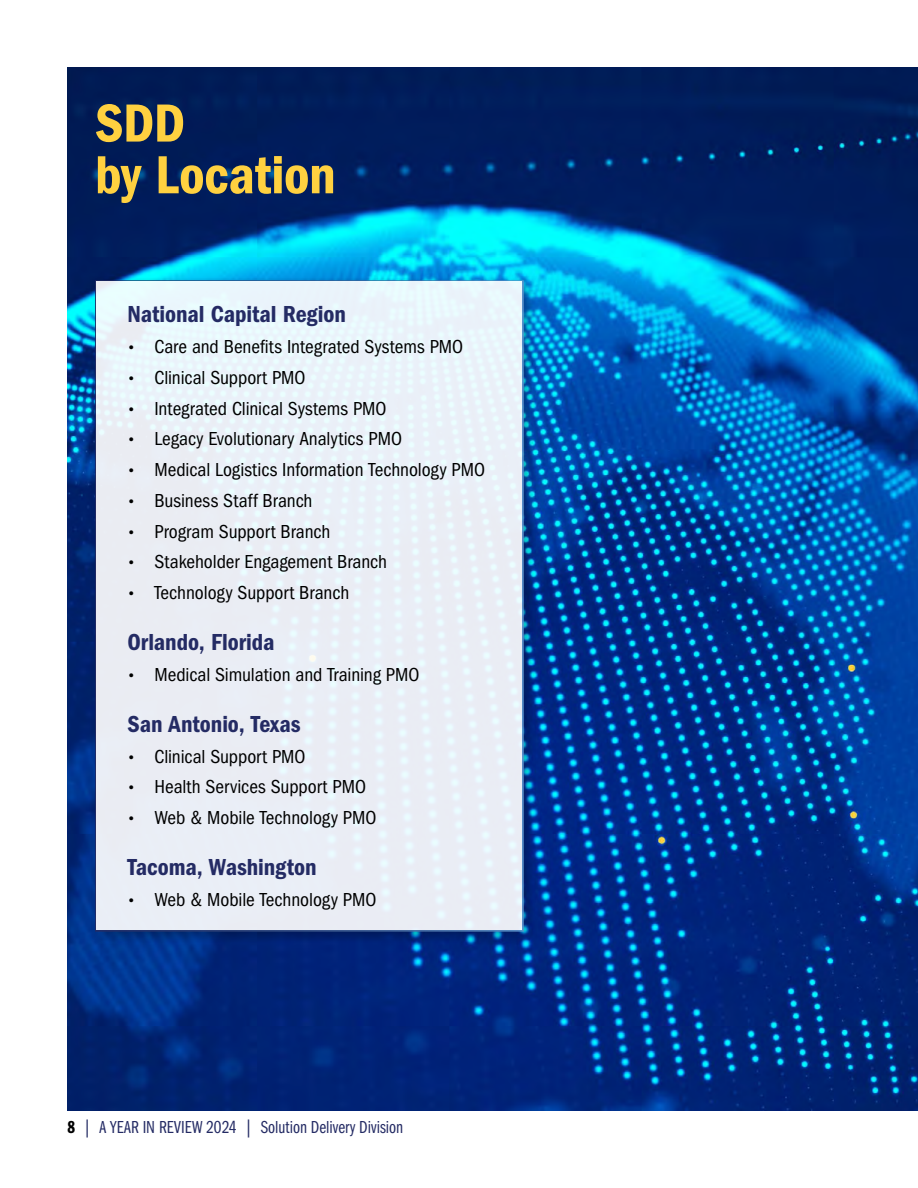
<style>
.page{position:relative;width:918px;height:1188px;background:#fff}
.page>*{position:absolute;margin:0;border:0;box-sizing:border-box;transform-origin:0 0}
.Milestones_Heading_YELLOW{font:55.5px "Franklin Gothic LT Pro Cn Dm";letter-spacing:-.01em;color:#ffd140}
.Milestones_Heading_White{font:55.5px "Franklin Gothic LT Pro Cn Dm";color:#ffd140}
.t1{font:24px "Franklin Gothic LT Pro Cn Dm";letter-spacing:-.005em;color:#242b64}
.t2{font:condensed 19.5px "Franklin Gothic LT Pro";letter-spacing:-.005em;color:#000}
.t3{font:18px "Franklin Gothic LT Pro Bk Cm";color:#242b64}
.s1{font-family:"Franklin Gothic ATF";font-weight:100;font-stretch:normal}
.s2{font-family:"Franklin Gothic LT Pro Dm Cm";color:#000}
</style>
<div class="page">
<img style="left:68px;top:68px;width:850px;height:1042px">
<div style="left:91px;top:276px;width:446px;height:669px;background:#000;opacity:.29"></div>
<div style="left:95px;top:280px;width:429px;height:652px;background:linear-gradient(to right,#eaeff5,#eaf1f8);border:3px solid #fff"></div>
<h1 class="Milestones_Heading_White" style="left:95px;top:91px;width:91px">SDD</h1>
<h1 class="Milestones_Heading_YELLOW" style="left:95px;top:143px;width:242px">by Location</h1>
<p class="t1" style="left:127px;top:301px;width:220px">National Capital Region</p>
<p class="t2" style="left:127px;top:336px;width:337px"><span class="s1">•</span> Care and Benefits Integrated Systems PMO</p>
<p class="t2" style="left:127px;top:367px;width:180px"><span class="s1">•</span> Clinical Support PMO</p>
<p class="t2" style="left:127px;top:397px;width:261px"><span class="s1">•</span> Integrated Clinical Systems PMO</p>
<p class="t2" style="left:127px;top:428px;width:276px"><span class="s1">•</span> Legacy Evolutionary Analytics PMO</p>
<p class="t2" style="left:127px;top:459px;width:359px"><span class="s1">•</span> Medical Logistics Information Technology PMO</p>
<p class="t2" style="left:127px;top:490px;width:187px"><span class="s1">•</span> Business Staff Branch</p>
<p class="t2" style="left:127px;top:520px;width:205px"><span class="s1">•</span> Program Support Branch</p>
<p class="t2" style="left:127px;top:551px;width:261px"><span class="s1">•</span> Stakeholder Engagement Branch</p>
<p class="t2" style="left:127px;top:582px;width:223px"><span class="s1">•</span> Technology Support Branch</p>
<p class="t1" style="left:127px;top:629px;width:149px">Orlando, Florida</p>
<p class="t2" style="left:127px;top:664px;width:293px"><span class="s1">•</span> Medical Simulation and Training PMO</p>
<p class="t1" style="left:127px;top:710px;width:175px">San Antonio, Texas</p>
<p class="t2" style="left:127px;top:745px;width:180px"><span class="s1">•</span> Clinical Support PMO</p>
<p class="t2" style="left:127px;top:776px;width:240px"><span class="s1">•</span> Health Services Support PMO</p>
<p class="t2" style="left:127px;top:807px;width:250px"><span class="s1">•</span> Web &amp; Mobile Technology PMO</p>
<p class="t1" style="left:127px;top:854px;width:191px">Tacoma, Washington</p>
<p class="t2" style="left:127px;top:889px;width:250px"><span class="s1">•</span> Web &amp; Mobile Technology PMO</p>
<p class="t3" style="left:68px;top:1117px;width:337px"><span class="s2">8</span> | A YEAR IN REVIEW 2024 | Solution Delivery Division</p>
</div>
